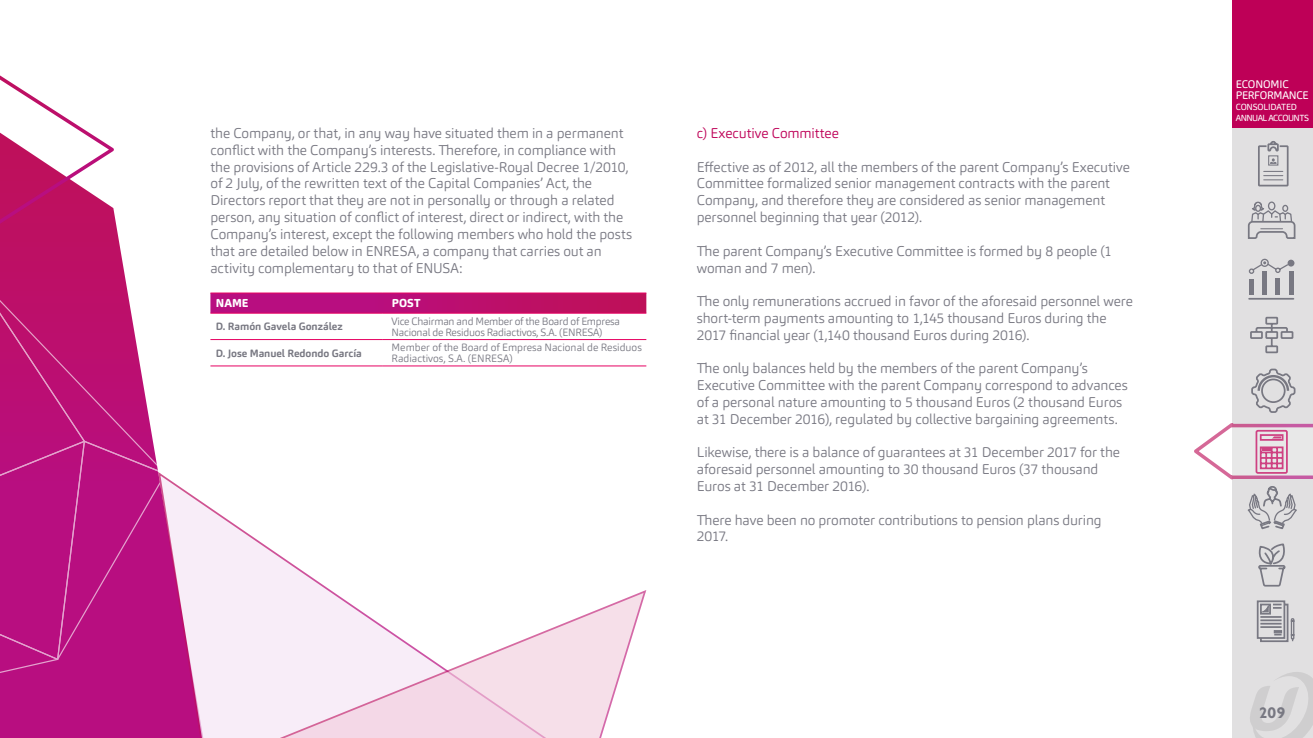
<style>
.page{position:relative;width:1313px;height:738px;background:#fff}
.page>*{position:absolute;margin:0;border:0;box-sizing:border-box;transform-origin:0 0}
.t1{font:700 15.75px "Johnston ITC Std";color:#787882}
.cuerpo_texto17{font:300 14px/16.8px "Carnas";letter-spacing:-.01em;color:#787882}
.pto_AB{font:300 14px "Carnas";color:#be0057}
.cuerpo_texto17-2{font:800 11.38px "Carnas";letter-spacing:.005em;color:#fff}
.t2{font:10.85px/10.8px "Carnas";letter-spacing:-.02em;color:#fff}
.cuerpo_texto{font:300 10.5px/11.4px "Carnas";letter-spacing:-.02em;color:#787882}
.cuerpo_texto-2{font:300 10.5px/11.4px "Carnas";color:#787882}
.cuerpo_texto17-3{font:700 10.5px "Carnas";letter-spacing:-.005em;color:#787882}
.t3{font:8.75px/10.8px "Carnas";letter-spacing:-.045em;color:#fff}
</style>
<div class="page">
<div style="left:117px;top:660px;width:40px;height:75px;background:#b80e80"></div>
<div style="left:117px;top:513px;width:40px;height:147px;background:#b80e80"></div>
<svg style="left:117px;top:233px;width:41px;height:280px"></svg>
<svg style="left:0;top:75px;width:117px;height:663px"></svg>
<svg style="left:157px;top:471px;width:172px;height:267px"></svg>
<svg style="left:234px;top:589px;width:413px;height:149px"></svg>
<svg style="left:210px;top:294px;width:436px;height:19px"></svg>
<hr style="left:210px;top:293px;width:173px;height:1px;background:#e60061">
<hr style="left:383px;top:339px;width:263px;height:1px;background:#e60061">
<hr style="left:383px;top:366px;width:263px;height:1px;background:#e60061">
<hr style="left:210px;top:313px;width:173px;height:1px;background:#e60061">
<hr style="left:210px;top:339px;width:173px;height:1px;background:#e60061">
<hr style="left:210px;top:366px;width:173px;height:1px;background:#e60061">
<hr style="left:383px;top:293px;width:263px;height:1px;background:#e60061">
<hr style="left:383px;top:313px;width:263px;height:1px;background:#e60061">
<div style="left:1232px;top:0;width:80px;height:738px;background:#e1e0e1"></div>
<svg style="left:1250px;top:672px;width:62px;height:66px"></svg>
<svg style="left:1250px;top:316px;width:44px;height:38px"></svg>
<svg style="left:1258px;top:544px;width:28px;height:43px"></svg>
<svg style="left:1256px;top:600px;width:39px;height:42px"></svg>
<svg style="left:1257px;top:127px;width:32px;height:60px"></svg>
<svg style="left:1247px;top:201px;width:49px;height:38px"></svg>
<hr style="left:1249px;top:298px;width:44px;height:2px;background:#787882">
<hr style="left:1249px;top:279px;width:4px;height:15px;background:#787882">
<div style="left:1288px;top:271px;width:5px;height:23px;background:#787882"></div>
<div style="left:1262px;top:271px;width:5px;height:23px;background:#787882"></div>
<div style="left:1260px;top:259px;width:8px;height:8px;border:1px solid #787882;border-radius:50%"></div>
<div style="left:1287px;top:260px;width:7px;height:6px;background:#787882;border-radius:50%"></div>
<div style="left:1275px;top:278px;width:5px;height:16px;background:#787882"></div>
<svg style="left:1248px;top:261px;width:44px;height:13px"></svg>
<div style="left:1232px;top:0;width:80px;height:127px;background:#be0057"></div>
<svg style="left:1194px;top:368px;width:118px;height:162px"></svg>
<p class="cuerpo_texto17" style="left:210px;top:125px;width:423px">the Company, or that, in any way have situated them in a permanent conflict with the Company’s interests. Therefore, in compliance with the provisions of Article 229.3 of the Legislative-Royal Decree 1/2010, of 2 July, of the rewritten text of the Capital Companies’ Act, the Directors report that they are not in personally or through a related person, any situation of conflict of interest, direct or indirect, with the Company’s interest, except the following members who hold the posts that are detailed below in ENRESA, a company that carries out an activity complementary to that of ENUSA:</p>
<p class="cuerpo_texto17-2" style="left:216px;top:296px;width:34px">NAME</p>
<p class="cuerpo_texto17-2" style="left:392px;top:296px;width:31px">POST</p>
<p class="cuerpo_texto17-3" style="left:216px;top:320px;width:129px">D. Ramón Gavela González</p>
<p class="cuerpo_texto" style="left:391px;top:315px;width:230px">Vice Chairman and Member of the Board of Empresa<br>Nacional de Residuos Radiactivos, S.A. (ENRESA)</p>
<p class="cuerpo_texto17-3" style="left:216px;top:346px;width:148px">D. Jose Manuel Redondo García</p>
<p class="cuerpo_texto-2" style="left:391px;top:341px;width:252px">Member of the Board of Empresa Nacional de Residuos<br>Radiactivos, S.A. (ENRESA)</p>
<p class="pto_AB" style="left:696px;top:124px;width:144px">c) Executive Committee</p>
<p class="cuerpo_texto17" style="left:696px;top:158px;width:435px">Effective as of 2012, all the members of the parent Company’s Executive Committee formalized senior management contracts with the parent Company, and therefore they are considered as senior management personnel beginning that year (2012).</p>
<p class="cuerpo_texto17" style="left:696px;top:242px;width:416px">The parent Company’s Executive Committee is formed by 8 people (1 woman and 7 men).</p>
<p class="cuerpo_texto17" style="left:696px;top:293px;width:437px">The only remunerations accrued in favor of the aforesaid personnel were short-term payments amounting to 1,145 thousand Euros during the<br>2017 financial year (1,140 thousand Euros during 2016).</p>
<p class="cuerpo_texto17" style="left:696px;top:360px;width:432px">The only balances held by the members of the parent Company’s Executive Committee with the parent Company correspond to advances of a personal nature amounting to 5 thousand Euros (2 thousand Euros at 31 December 2016), regulated by collective bargaining agreements.</p>
<p class="cuerpo_texto17" style="left:696px;top:444px;width:425px">Likewise, there is a balance of guarantees at 31 December 2017 for the aforesaid personnel amounting to 30 thousand Euros (37 thousand<br>Euros at 31 December 2016).</p>
<p class="cuerpo_texto17" style="left:696px;top:511px;width:406px">There have been no promoter contributions to pension plans during<br>2017.</p>
<p class="t2" style="left:1235px;top:79px;width:74px">ECONOMIC<br>PERFORMANCE</p>
<p class="t3" style="left:1235px;top:101px;width:75px">CONSOLIDATED<br>ANNUAL ACCOUNTS</p>
<p class="t1" style="left:1258px;top:703px;width:28px">209</p>
</div>
